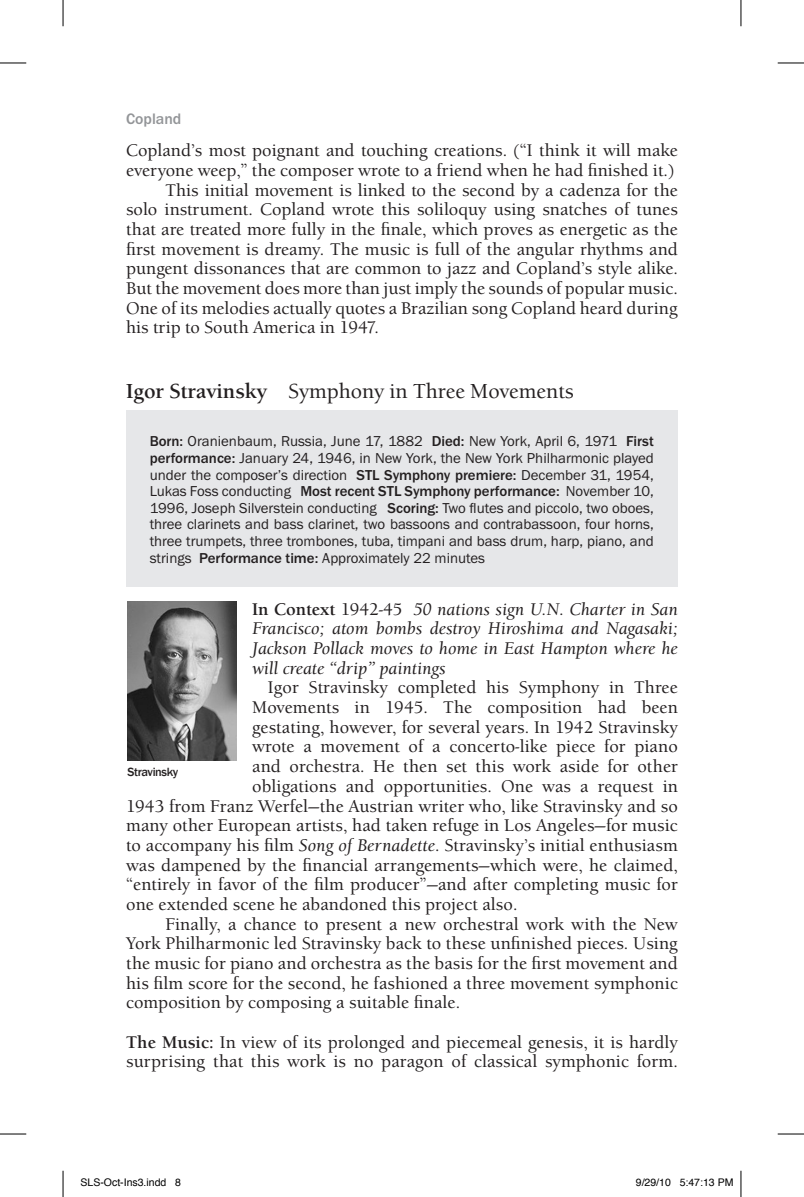
<style>
.page{position:relative;width:804px;height:1197px;background:#fff}
.page>*{position:absolute;margin:0;border:0;box-sizing:border-box;transform-origin:0 0}
.t1{font:500 21px "Berkeley Old Style Itc T";color:#231f20}
.t2{font:500 17.5px/19.6px "Berkeley Old Style Itc T";letter-spacing:.005em;color:#231f20}
.t3{font:italic 500 17.5px/19.6px "Berkeley Old Style Itc T";color:#231f20;text-align:justify}
.t4{font:500 15.75px "Franklin Gothic Itc T";color:#939598}
.t5{font:14.88px/16.6px "Franklin Gothic Itc T";color:#231f20;text-align:justify}
.t6{font:500 12.25px "Franklin Gothic";letter-spacing:-.03em;color:#231f20}
.t7{font:10.5px "Helvetica";color:#000}
.s1{font-weight:700}
.s2{font-weight:500}
.s3{font-weight:700;font-style:normal}
.s4{font-style:normal}
.s5{font-style:italic}
</style>
<div class="page">
<div style="left:126px;top:410px;width:551px;height:177px;background:#e6e7e9"></div>
<img style="left:128px;top:601px;width:108px;height:159px">
<svg style="left:0;top:63px;width:26px;height:1px"></svg>
<svg style="left:777px;top:63px;width:26px;height:1px"></svg>
<svg style="left:0;top:1134px;width:26px;height:1px"></svg>
<svg style="left:777px;top:1134px;width:26px;height:1px"></svg>
<svg style="left:63px;top:0;width:1px;height:26px"></svg>
<svg style="left:63px;top:1171px;width:1px;height:26px"></svg>
<svg style="left:740px;top:0;width:1px;height:26px"></svg>
<svg style="left:740px;top:1171px;width:1px;height:26px"></svg>
<p class="t4" style="left:126px;top:110px;width:57px">Copland</p>
<p class="t2" style="left:126px;top:141px;width:553px">Copland’s most poignant and touching creations. (“I think it will make</p>
<p class="t2" style="left:126px;top:160px;width:549px">everyone weep,” the composer wrote to a friend when he had finished it.)</p>
<p class="t2" style="left:165px;top:180px;width:513px">This initial movement is linked to the second by a cadenza for the</p>
<p class="t2" style="left:126px;top:200px;width:553px">solo instrument. Copland wrote this soliloquy using snatches of tunes</p>
<p class="t2" style="left:126px;top:220px;width:553px">that are treated more fully in the finale, which proves as energetic as the</p>
<p class="t2" style="left:126px;top:239px;width:553px">first movement is dreamy. The music is full of the angular rhythms and</p>
<p class="t2" style="left:126px;top:259px;width:553px">pungent dissonances that are common to jazz and Copland’s style alike.</p>
<p class="t2" style="left:126px;top:279px;width:553px">But the movement does more than just imply the sounds of popular music.</p>
<p class="t2" style="left:126px;top:298px;width:553px">One of its melodies actually quotes a Brazilian song Copland heard during</p>
<p class="t2" style="left:126px;top:318px;width:254px">his trip to South America in 1947.</p>
<p class="t1" style="left:126px;top:379px;width:449px"><span class="s1">Igor Stravinsky</span> Symphony in Three Movements</p>
<p class="t5" style="left:150px;top:433px;width:505px"><span class="s2">Born:</span> Oranienbaum, Russia, June 17, 1882 <span class="s2">Died:</span> New York, April 6, 1971 <span class="s2">First performance:</span> January 24, 1946, in New York, the New York Philharmonic played under the composer’s direction <span class="s2">STL Symphony premiere:</span> December 31, 1954, Lukas Foss conducting <span class="s2">Most recent STL Symphony performance:</span> November 10, 1996, Joseph Silverstein conducting <span class="s2">Scoring:</span> Two flutes and piccolo, two oboes, three clarinets and bass clarinet, two bassoons and contrabassoon, four horns, three trumpets, three trombones, tuba, timpani and bass drum, harp, piano, and strings <span class="s2">Performance time:</span> Approximately 22 minutes</p>
<p class="t3" style="left:252px;top:599px;width:427px"><span class="s3">In Context</span> <span class="s4">1942-45</span> 50 nations sign U.N. Charter in San Francisco; atom bombs destroy Hiroshima and Nagasaki; Jackson Pollack moves to home in East Hampton where he will create “drip” paintings</p>
<p class="t2" style="left:268px;top:678px;width:411px">Igor Stravinsky completed his Symphony in Three</p>
<p class="t2" style="left:252px;top:698px;width:427px">Movements in 1945. The composition had been</p>
<p class="t2" style="left:252px;top:717px;width:427px">gestating, however, for several years. In 1942 Stravinsky</p>
<p class="t2" style="left:252px;top:737px;width:427px">wrote a movement of a concerto-like piece for piano</p>
<p class="t2" style="left:252px;top:757px;width:427px">and orchestra. He then set this work aside for other</p>
<p class="t2" style="left:252px;top:776px;width:427px">obligations and opportunities. One was a request in</p>
<p class="t2" style="left:126px;top:796px;width:553px">1943 from Franz Werfel—the Austrian writer who, like Stravinsky and so</p>
<p class="t2" style="left:126px;top:816px;width:553px">many other European artists, had taken refuge in Los Angeles—for music</p>
<p class="t2" style="left:126px;top:835px;width:553px">to accompany his film <span class="s5">Song of Bernadette</span>. Stravinsky’s initial enthusiasm</p>
<p class="t2" style="left:126px;top:855px;width:553px">was dampened by the financial arrangements—which were, he claimed,</p>
<p class="t2" style="left:126px;top:875px;width:553px">“entirely in favor of the film producer”—and after completing music for</p>
<p class="t2" style="left:126px;top:894px;width:392px">one extended scene he abandoned this project also.</p>
<p class="t2" style="left:165px;top:914px;width:513px">Finally, a chance to present a new orchestral work with the New</p>
<p class="t2" style="left:126px;top:934px;width:553px">York Philharmonic led Stravinsky back to these unfinished pieces. Using</p>
<p class="t2" style="left:126px;top:953px;width:553px">the music for piano and orchestra as the basis for the first movement and</p>
<p class="t2" style="left:126px;top:973px;width:553px">his film score for the second, he fashioned a three movement symphonic</p>
<p class="t2" style="left:126px;top:993px;width:335px">composition by composing a suitable finale.</p>
<p class="t2" style="left:126px;top:1032px;width:553px"><span class="s1">The Music:</span> In view of its prolonged and piecemeal genesis, it is hardly surprising that this work is no paragon of classical symphonic form.</p>
<p class="t6" style="left:128px;top:764px;width:52px">Stravinsky</p>
<p class="t7" style="left:80px;top:1175px;width:102px">SLS-Oct-Ins3.indd 8</p>
<p class="t7" style="left:635px;top:1175px;width:99px">9/29/10 5:47:13 PM</p>
</div>
